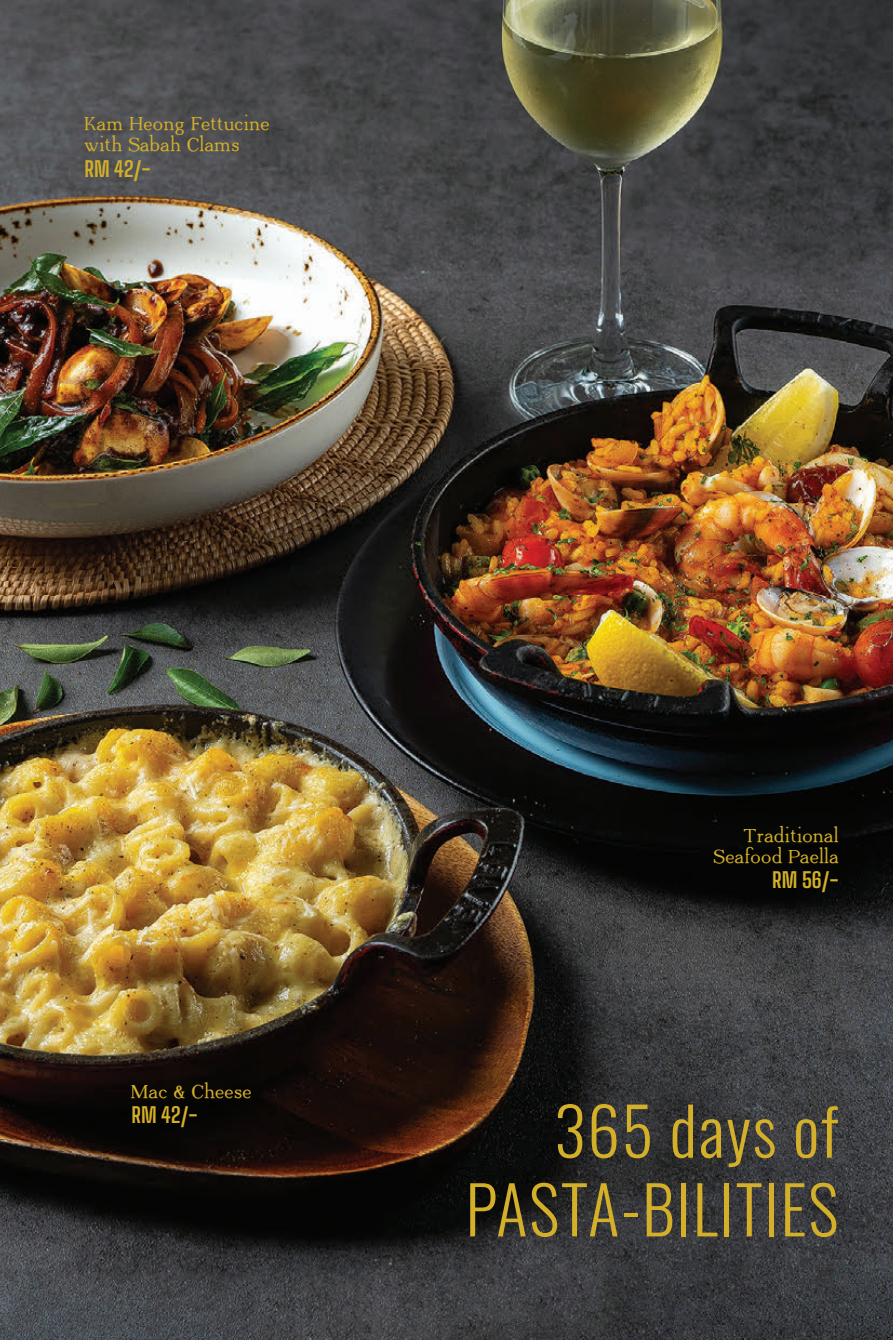
<style>
.page{position:relative;width:893px;height:1340px;background:#fff}
.page>*{position:absolute;margin:0;border:0;box-sizing:border-box;transform-origin:0 0}
.t1{font:65.55px/78.6px "Oswald";letter-spacing:.025em;color:#d4af29;text-align:right}
.t2{font:100 21px "Big Shoulders Text";color:#d4af29}
.t3{font:700 19.5px/21px "Adega Serif";letter-spacing:.05em;color:#d4af29;text-align:right}
</style>
<div class="page">
<img style="left:0;top:0;width:893px;height:1339px">
<p class="t3" style="left:85px;top:113px;width:186px;text-align:left">Kam Heong Fettucine with Sabah Clams</p>
<p class="t2" style="left:85px;top:153px;width:67px">RM 42/-</p>
<p class="t3" style="left:714px;top:824px;width:126px">Traditional<br>Seafood Paella</p>
<p class="t2" style="left:772px;top:864px;width:68px">RM 56/-</p>
<p class="t3" style="left:132px;top:1080px;width:121px">Mac &amp; Cheese</p>
<p class="t2" style="left:132px;top:1099px;width:67px">RM 42/-</p>
<h1 class="t1" style="left:466px;top:1085px;width:374px">365 days of<br>PASTA-BILITIES</h1>
</div>
